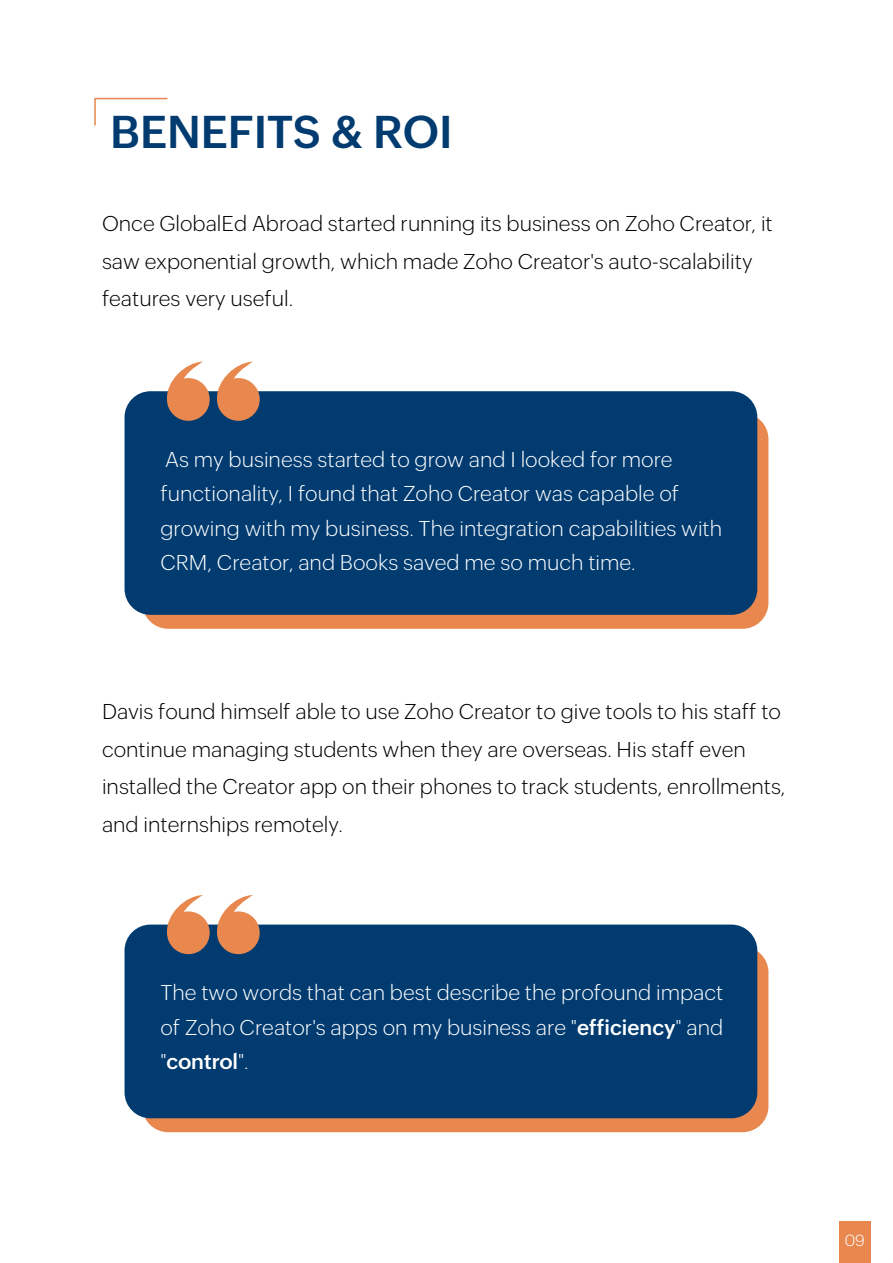
<style>
.page{position:relative;width:893px;height:1263px;background:#fff}
.page>*{position:absolute;margin:0;border:0;box-sizing:border-box;transform-origin:0 0}
.t1{font:600 45px "Zoho Puvi";color:#013b70}
.t2{font:300 21px/37.5px "Zoho Puvi";color:#000}
.t3{font:300 21px/34.5px "Zoho Puvi";color:#fff}
.t4{font:300 15.75px "Zoho Puvi";color:#fff}
.s1{font-weight:600}
</style>
<div class="page">
<div style="left:839px;top:1222px;width:32px;height:41px;background:#e8874e"></div>
<svg style="left:94px;top:97px;width:74px;height:29px"></svg>
<div style="left:142px;top:413px;width:626px;height:216px;background:#e8874e;border-radius:26px"></div>
<div style="left:125px;top:391px;width:632px;height:224px;background:#013b70;border-radius:26px"></div>
<svg style="left:166px;top:362px;width:44px;height:59px"></svg>
<svg style="left:216px;top:362px;width:44px;height:59px"></svg>
<div style="left:142px;top:946px;width:626px;height:186px;background:#e8874e;border-radius:26px"></div>
<div style="left:125px;top:924px;width:632px;height:194px;background:#013b70;border-radius:26px"></div>
<svg style="left:166px;top:895px;width:44px;height:59px"></svg>
<svg style="left:216px;top:895px;width:44px;height:59px"></svg>
<h1 class="t1" style="left:110px;top:98px;width:344px">BENEFITS &amp; ROI</h1>
<p class="t2" style="left:102px;top:203px;width:672px">Once GlobalEd Abroad started running its business on Zoho Creator, it saw exponential growth, which made Zoho Creator's auto-scalability features very useful.</p>
<p class="t3" style="left:160px;top:440px;width:563px">As my business started to grow and I looked for more functionality, I found that Zoho Creator was capable of growing with my business. The integration capabilities with CRM, Creator, and Books saved me so much time.</p>
<p class="t2" style="left:102px;top:691px;width:685px">Davis found himself able to use Zoho Creator to give tools to his staff to continue managing students when they are overseas. His staff even installed the Creator app on their phones to track students, enrollments, and internships remotely.</p>
<p class="t3" style="left:160px;top:974px;width:564px;text-align:justify">The two words that can best describe the profound impact of Zoho Creator's apps on my business are "<span class="s1">efficiency</span>" and "<span class="s1">control</span>".</p>
<p class="t4" style="left:845px;top:1229px;width:22px">09</p>
</div>
